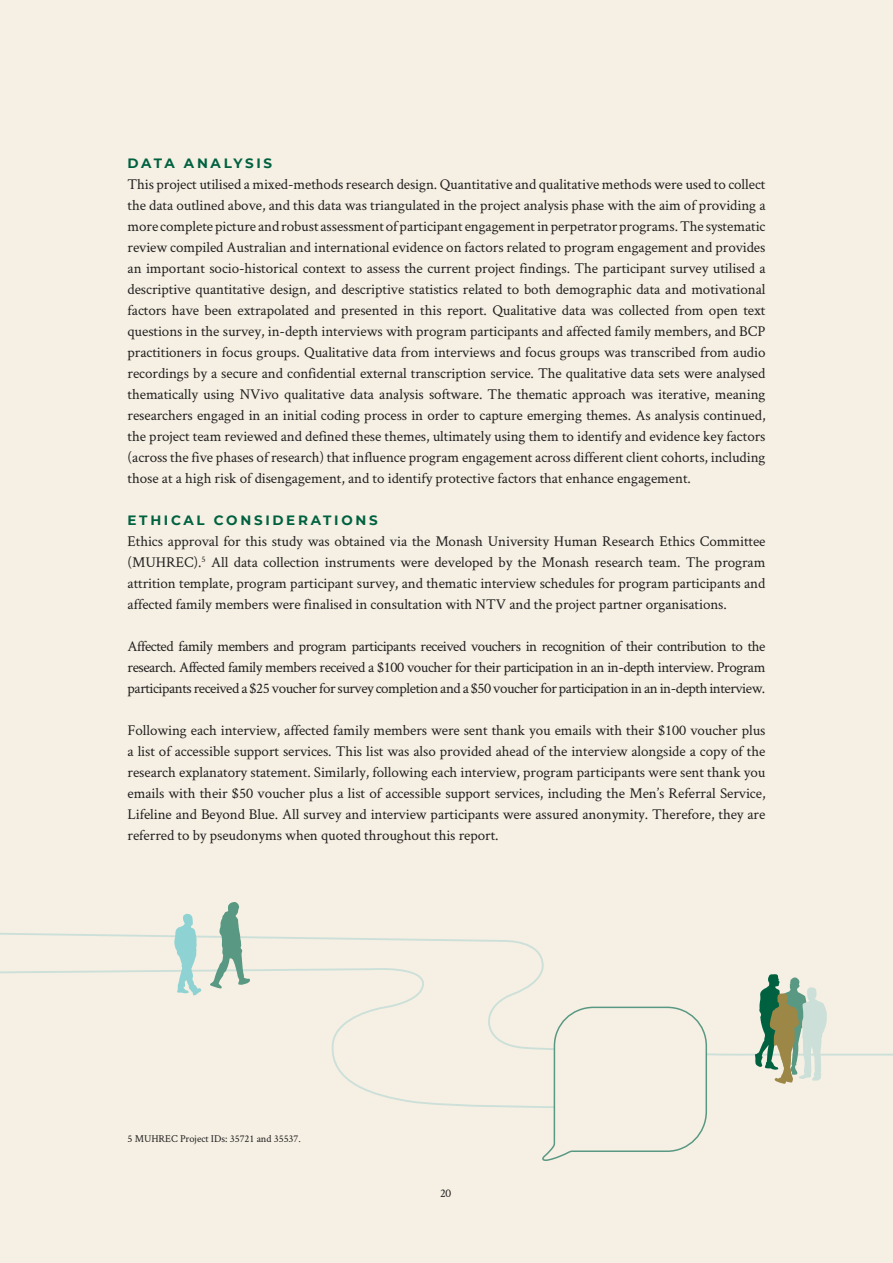
<style>
.page{position:relative;width:893px;height:1263px;background:#f5f0e3}
.page>*{position:absolute;margin:0;border:0;box-sizing:border-box;transform-origin:0 0}
.Body_10_pt{font:15px/21px "Crimson Text";letter-spacing:-.005em;color:#231f20;text-align:justify}
.Heading_2{font:700 13.5px "Montserrat";letter-spacing:.2em;color:#006140}
.t1{font:12px "Crimson Text";color:#231f20}
.Footnotes{font:10.5px "Crimson Text";letter-spacing:-.005em;color:#231f20}
</style>
<div class="page">
<svg style="left:0;top:933px;width:893px;height:175px"></svg>
<svg style="left:541px;top:1006px;width:167px;height:155px"></svg>
<svg style="left:174px;top:913px;width:27px;height:83px"></svg>
<svg style="left:210px;top:902px;width:40px;height:86px"></svg>
<svg style="left:755px;top:974px;width:72px;height:110px"></svg>
<p class="Heading_2" style="left:128px;top:153px;width:146px">DATA ANALYSIS</p>
<p class="Body_10_pt" style="left:128px;top:173px;width:639px">This project utilised a mixed-methods research design. Quantitative and qualitative methods were used to collect the data outlined above, and this data was triangulated in the project analysis phase with the aim of providing a more complete picture and robust assessment of participant engagement in perpetrator programs. The systematic review compiled Australian and international evidence on factors related to program engagement and provides an important socio-historical context to assess the current project findings. The participant survey utilised a descriptive quantitative design, and descriptive statistics related to both demographic data and motivational factors have been extrapolated and presented in this report. Qualitative data was collected from open text questions in the survey, in-depth interviews with program participants and affected family members, and BCP practitioners in focus groups. Qualitative data from interviews and focus groups was transcribed from audio recordings by a secure and confidential external transcription service. The qualitative data sets were analysed thematically using NVivo qualitative data analysis software. The thematic approach was iterative, meaning researchers engaged in an initial coding process in order to capture emerging themes. As analysis continued, the project team reviewed and defined these themes, ultimately using them to identify and evidence key factors (across the five phases of research) that influence program engagement across different client cohorts, including those at a high risk of disengagement, and to identify protective factors that enhance engagement.</p>
<p class="Heading_2" style="left:128px;top:510px;width:252px">ETHICAL CONSIDERATIONS</p>
<p class="Body_10_pt" style="left:128px;top:530px;width:639px">Ethics approval for this study was obtained via the Monash University Human Research Ethics Committee (MUHREC).<sup>5</sup> All data collection instruments were developed by the Monash research team. The program attrition template, program participant survey, and thematic interview schedules for program participants and affected family members were finalised in consultation with NTV and the project partner organisations.</p>
<p class="Body_10_pt" style="left:128px;top:635px;width:639px">Affected family members and program participants received vouchers in recognition of their contribution to the research. Affected family members received a $100 voucher for their participation in an in-depth interview. Program participants received a $25 voucher for survey completion and a $50 voucher for participation in an in-depth interview.</p>
<p class="Body_10_pt" style="left:128px;top:719px;width:639px">Following each interview, affected family members were sent thank you emails with their $100 voucher plus a list of accessible support services. This list was also provided ahead of the interview alongside a copy of the research explanatory statement. Similarly, following each interview, program participants were sent thank you emails with their $50 voucher plus a list of accessible support services, including the Men’s Referral Service, Lifeline and Beyond Blue. All survey and interview participants were assured anonymity. Therefore, they are referred to by pseudonyms when quoted throughout this report.</p>
<p class="Footnotes" style="left:128px;top:1131px;width:175px">5 MUHREC Project IDs: 35721 and 35537.</p>
<p class="t1" style="left:440px;top:1185px;width:13px">20</p>
</div>
